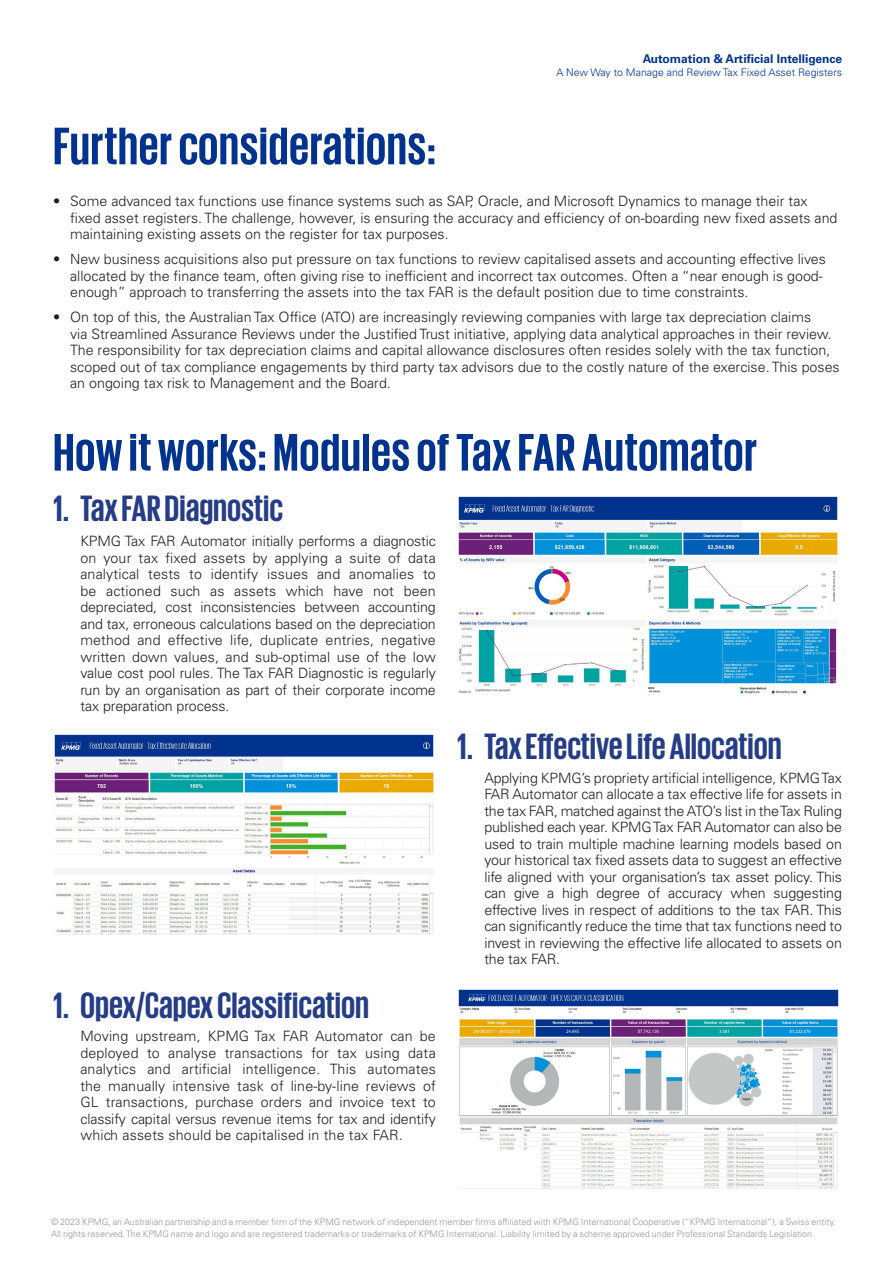
<style>
.page{position:relative;width:893px;height:1263px;background:#fff}
.page>*{position:absolute;margin:0;border:0;box-sizing:border-box;transform-origin:0 0}
.t1{font:700 54px "KPMG";letter-spacing:.01em;color:#00338d}
.t2{font:700 37.5px "KPMG";color:#253d86}
.t3{font:300 14.25px/16.5px "Univers LT Std";color:#231f20}
.t4{font:700 12px "Univers LT Std";color:#00338d}
.t5{font:300 10.5px "Univers LT Std";color:#00338d}
.t6{font:300 9px/12px "Univers LT Std";color:#939598}
</style>
<div class="page">
<img style="left:458px;top:496px;width:380px;height:198px">
<img style="left:54px;top:734px;width:380px;height:201px">
<img style="left:458px;top:989px;width:381px;height:200px">
<p class="t4" style="left:643px;top:52px;width:201px">Automation &amp; Artificial Intelligence</p>
<p class="t5" style="left:556px;top:66px;width:287px">A New Way to Manage and Review Tax Fixed Asset Registers</p>
<h1 class="t1" style="left:53px;top:119px;width:384px">Further considerations:</h1>
<p class="t3" style="left:70px;top:193px;width:769px;text-indent:-17px">• Some advanced tax functions use finance systems such as SAP, Oracle, and Microsoft Dynamics to manage their tax fixed asset registers. The challenge, however, is ensuring the accuracy and efficiency of on-boarding new fixed assets and maintaining existing assets on the register for tax purposes.</p>
<p class="t3" style="left:70px;top:251px;width:757px;text-indent:-17px">• New business acquisitions also put pressure on tax functions to review capitalised assets and accounting effective lives allocated by the finance team, often giving rise to inefficient and incorrect tax outcomes. Often a “near enough is good&shy;enough” approach to transferring the assets into the tax FAR is the default position due to time constraints.</p>
<p class="t3" style="left:70px;top:309px;width:771px;text-indent:-17px">• On top of this, the Australian Tax Office (ATO) are increasingly reviewing companies with large tax depreciation claims<br>via Streamlined Assurance Reviews under the Justified Trust initiative, applying data analytical approaches in their review.<br>The responsibility for tax depreciation claims and capital allowance disclosures often resides solely with the tax function, scoped out of tax compliance engagements by third party tax advisors due to the costly nature of the exercise. This poses an ongoing tax risk to Management and the Board.</p>
<h1 class="t1" style="left:53px;top:425px;width:706px">How it works: Modules of Tax FAR Automator</h1>
<h2 class="t2" style="left:53px;top:489px;width:231px">1. Tax FAR Diagnostic</h2>
<p class="t3" style="left:80px;top:533px;width:357px;text-align:justify">KPMG Tax FAR Automator initially performs a diagnostic on your tax fixed assets by applying a suite of data analytical tests to identify issues and anomalies to be actioned such as assets which have not been depreciated, cost inconsistencies between accounting and tax, erroneous calculations based on the depreciation method and effective life, duplicate entries, negative written down values, and sub-optimal use of the low value cost pool rules. The Tax FAR Diagnostic is regularly run by an organisation as part of their corporate income tax preparation process.</p>
<h2 class="t2" style="left:457px;top:727px;width:326px">1. Tax Effective Life Allocation</h2>
<p class="t3" style="left:484px;top:769px;width:359px;text-align:justify">Applying KPMG’s propriety artificial intelligence, KPMG Tax FAR Automator can allocate a tax effective life for assets in the tax FAR, matched against the ATO’s list in the Tax Ruling published each year. KPMG Tax FAR Automator can also be used to train multiple machine learning models based on your historical tax fixed assets data to suggest an effective life aligned with your organisation’s tax asset policy. This can give a high degree of accuracy when suggesting effective lives in respect of additions to the tax FAR. This can significantly reduce the time that tax functions need to invest in reviewing the effective life allocated to assets on the tax FAR.</p>
<h2 class="t2" style="left:53px;top:986px;width:317px">1. Opex/Capex Classification</h2>
<p class="t3" style="left:80px;top:1028px;width:357px;text-align:justify">Moving upstream, KPMG Tax FAR Automator can be deployed to analyse transactions for tax using data analytics and artificial intelligence. This automates the manually intensive task of line-by-line reviews of GL transactions, purchase orders and invoice text to classify capital versus revenue items for tax and identify which assets should be capitalised in the tax FAR.</p>
<p class="t6" style="left:51px;top:1216px;width:787px">© 2023 KPMG, an Australian partnership and a member firm of the KPMG network of independent member firms affiliated with KPMG International Cooperative (“KPMG International”), a Swiss entity.<br>All rights reserved. The KPMG name and logo and are registered trademarks or trademarks of KPMG International. Liability limited by a scheme approved under Professional Standards Legislation.</p>
</div>
